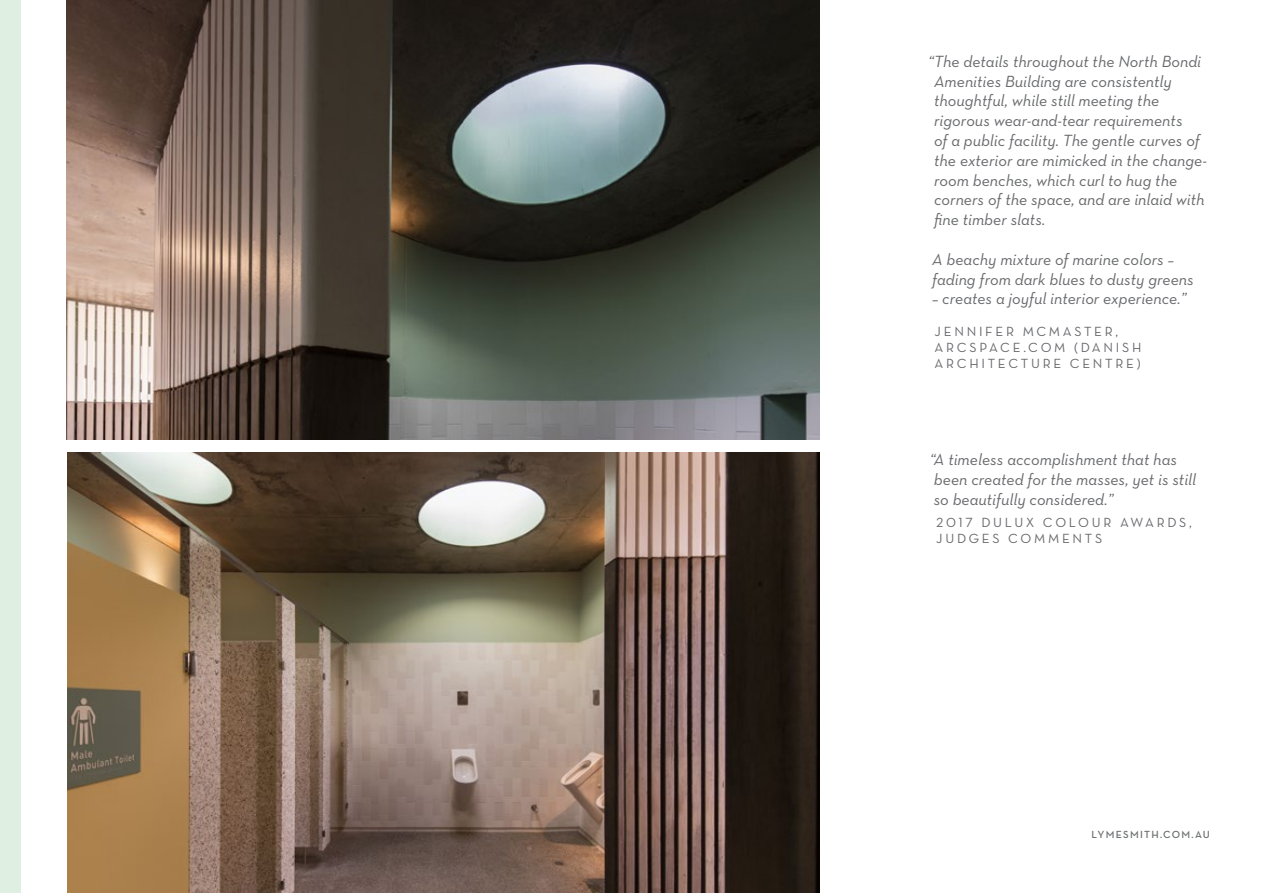
<style>
.page{position:relative;width:1263px;height:893px;background:#fff}
.page>*{position:absolute;margin:0;border:0;box-sizing:border-box;transform-origin:0 0}
.t1{font:italic 16.5px/19.8px "Neutraface Text";color:#67686b}
.t2{font:13.5px/16.2px "Neutraface Text Book Alt";letter-spacing:.2em;color:#67686b}
.t3{font:600 10.5px "Neutra Text TF";letter-spacing:.12em;color:#6d6f71}
</style>
<div class="page">
<img style="left:66px;top:0;width:754px;height:439px">
<img style="left:68px;top:452px;width:752px;height:441px">
<div style="left:0;top:0;width:21px;height:893px;background:#dfefe2"></div>
<p class="t1" style="left:934px;top:51px;width:274px;text-indent:-6px">“The details throughout the North Bondi Amenities Building are consistently thoughtful, while still meeting the rigorous wear-and-tear requirements<br>of a public facility. The gentle curves of the exterior are mimicked in the change&shy;room benches, which curl to hug the corners of the space, and are inlaid with fine timber slats.</p>
<p class="t1" style="left:932px;top:249px;width:263px">A beachy mixture of marine colors – fading from dark blues to dusty greens</p>
<p class="t1" style="left:932px;top:289px;width:256px">– creates a joyful interior experience.”</p>
<p class="t2" style="left:935px;top:323px;width:208px">JENNIFER MCMASTER,<br>ARCSPACE.COM (DANISH<br>ARCHITECTURE CENTRE)</p>
<p class="t1" style="left:930px;top:449px;width:268px">“A timeless accomplishment that has been created for the masses, yet is still so beautifully considered.”</p>
<p class="t2" style="left:936px;top:514px;width:257px">2017 DULUX COLOUR AWARDS,<br>JUDGES COMMENTS</p>
<p class="t3" style="left:1091px;top:828px;width:120px">LYMESMITH.COM.AU</p>
</div>
